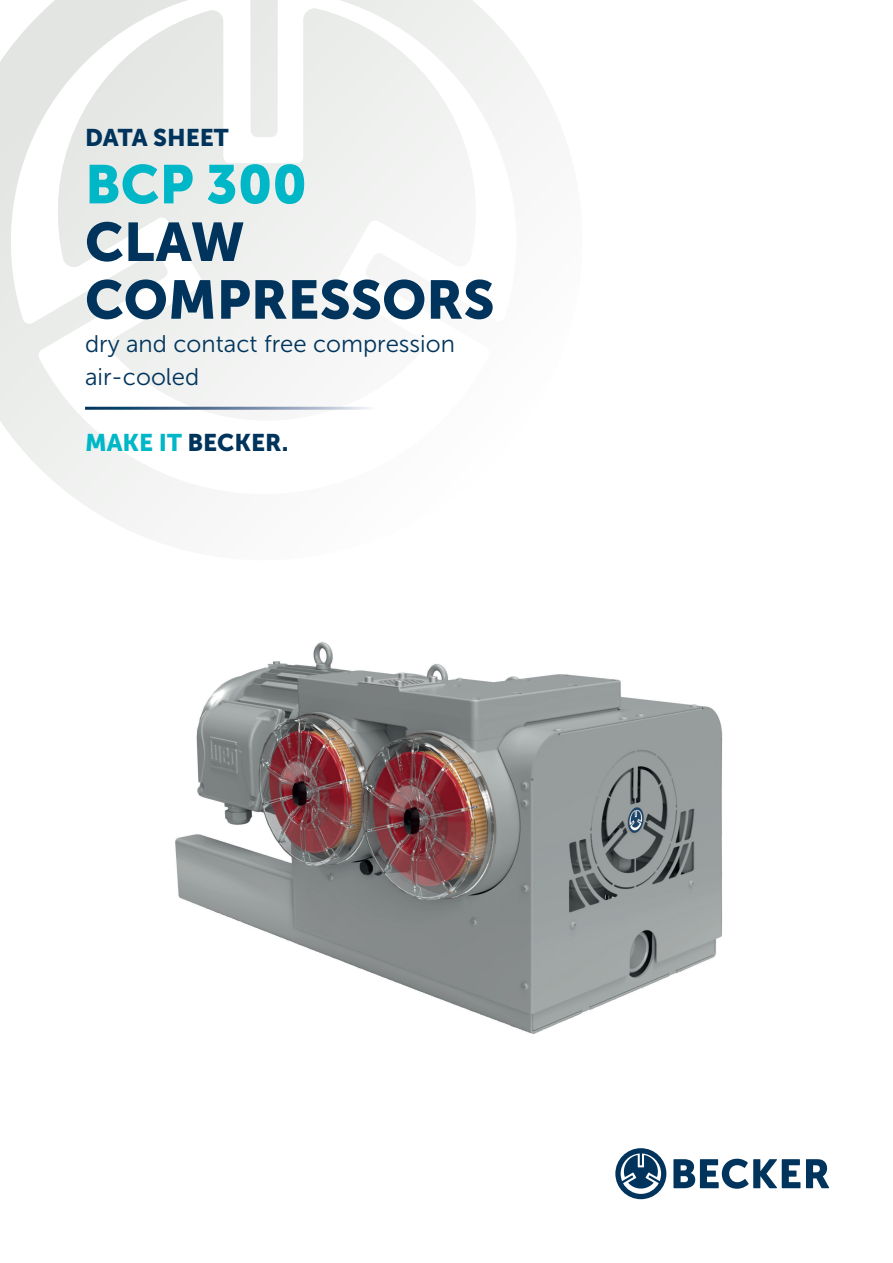
<style>
.page{position:relative;width:893px;height:1263px;background:#fff}
.page>*{position:absolute;margin:0;border:0;box-sizing:border-box;transform-origin:0 0}
.t1{font:54px/57.8px "Museo Sans 900";color:#00345c}
.t2{font:54px "Museo Sans 900";color:#00b7c7}
.t3{font:24px/33px "Museo Sans 300";color:#00345c}
.t4{font:24px "Museo Sans 900";color:#00345c}
.s1{color:#00b7c7}
</style>
<div class="page">
<svg style="left:0;top:0;width:554px;height:539px"></svg>
<svg style="left:673px;top:1159px;width:127px;height:30px"></svg>
<svg style="left:806px;top:1159px;width:23px;height:29px"></svg>
<svg style="left:615px;top:1148px;width:51px;height:51px"></svg>
<hr style="left:85px;top:407px;width:289px;height:3px;background:#fff">
<img style="left:175px;top:642px;width:548px;height:392px">
<p class="t4" style="left:85px;top:124px;width:145px">DATA SHEET</p>
<h1 class="t2" style="left:85px;top:154px;width:223px">BCP 300</h1>
<h1 class="t1" style="left:85px;top:213px;width:411px">CLAW<br>COMPRESSORS</h1>
<p class="t3" style="left:85px;top:327px;width:371px">dry and contact free compression air-cooled</p>
<p class="t4" style="left:85px;top:429px;width:205px"><span class="s1">MAKE IT</span> BECKER.</p>
</div>
